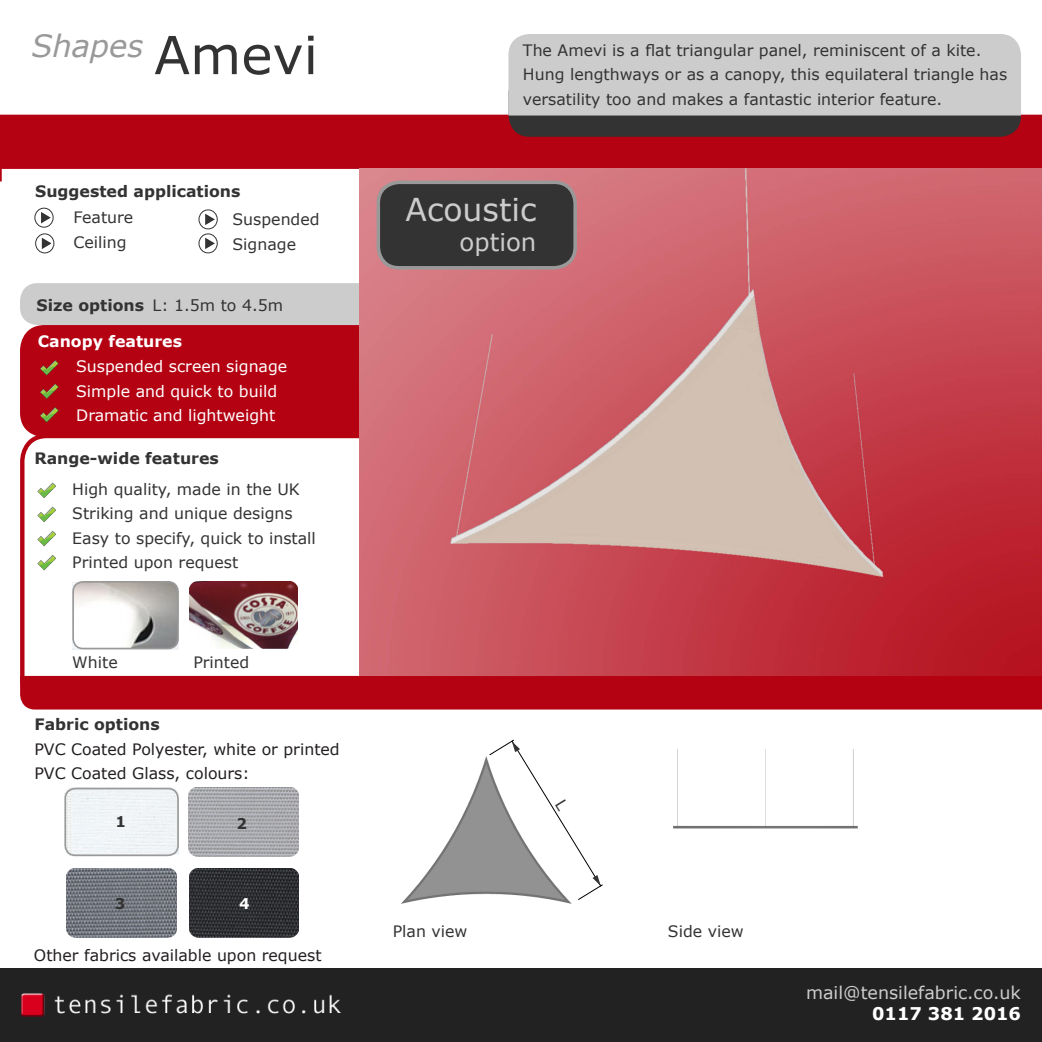
<style>
.page{position:relative;width:1042px;height:1042px;background:#fff}
.page>*{position:absolute;margin:0;border:0;box-sizing:border-box;transform-origin:0 0}
.t1{font:31.5px "Verdana";color:#ccc}
.t2{font:italic 30.62px "Verdana";color:#999}
.t3{font:24.5px "Verdana";color:#ccc}
.t4{font:17.5px "Verdana";color:#ccc}
.t5{font:700 17.5px "Verdana";color:#fff}
.t6{font:15.75px/24.5px "Verdana";color:#333}
.t7{font:15.75px/24.5px "Verdana";color:#231f20}
.t8{font:15.75px "Verdana";color:#fff}
.t9{font:700 15.75px "Verdana";color:#333}
.t10{font:700 15.75px "Verdana";color:#fff}
.t11{font:700 14.88px "Verdana";color:#333}
.t12{font:700 14.88px "Verdana";color:#fff}
.s1{font-style:normal;font-size:52.5px;color:#333}
</style>
<div class="page">
<img style="left:64px;top:788px;width:109px;height:68px">
<div style="left:72px;top:787px;width:107px;height:67px;background:#f0f4f7"></div>
<div style="left:64px;top:788px;width:115px;height:68px;border:2px solid #999;border-radius:10px"></div>
<img style="left:189px;top:868px;width:109px;height:69px">
<img style="left:67px;top:868px;width:110px;height:70px">
<img style="left:188px;top:787px;width:110px;height:69px">
<div style="left:0;top:115px;width:1042px;height:54px;background:#b40212"></div>
<div style="left:0;top:968px;width:1042px;height:74px;background:#222"></div>
<img style="left:21px;top:993px;width:319px;height:24px">
<svg style="left:20px;top:437px;width:339px;height:238px"></svg>
<div style="left:20px;top:675px;width:1022px;height:35px;background:#b40212"></div>
<svg style="left:37px;top:483px;width:19px;height:15px"></svg>
<svg style="left:37px;top:507px;width:19px;height:15px"></svg>
<svg style="left:37px;top:531px;width:19px;height:15px"></svg>
<svg style="left:37px;top:555px;width:19px;height:15px"></svg>
<svg style="left:41px;top:210px;width:10px;height:15px"></svg>
<div style="left:34px;top:208px;width:20px;height:20px;border:1px solid #333;border-radius:50%"></div>
<img style="left:190px;top:581px;width:107px;height:67px">
<img style="left:73px;top:582px;width:105px;height:66px">
<div style="left:72px;top:581px;width:107px;height:68px;border:2px solid #999;border-radius:10px"></div>
<img style="left:359px;top:169px;width:683px;height:507px">
<svg style="left:508px;top:34px;width:513px;height:103px;background:#adacac"></svg>
<svg style="left:20px;top:283px;width:340px;height:154px;background:#ba3b46"></svg>
<svg style="left:41px;top:236px;width:11px;height:15px"></svg>
<div style="left:35px;top:233px;width:19px;height:20px;border:1px solid #333;border-radius:50%"></div>
<svg style="left:205px;top:212px;width:11px;height:15px"></svg>
<div style="left:199px;top:209px;width:19px;height:20px;border:1px solid #333;border-radius:50%"></div>
<svg style="left:205px;top:236px;width:11px;height:15px"></svg>
<div style="left:199px;top:233px;width:19px;height:20px;border:1px solid #333;border-radius:50%"></div>
<img style="left:401px;top:756px;width:171px;height:148px">
<img style="left:673px;top:749px;width:185px;height:80px">
<svg style="left:0;top:140px;width:2px;height:41px"></svg>
<div style="left:378px;top:182px;width:197px;height:86px;background:#333;border-radius:21px"></div>
<div style="left:376px;top:181px;width:201px;height:88px;border:4px solid #999;border-radius:21px"></div>
<svg style="left:489px;top:740px;width:113px;height:159px"></svg>
<p class="t2" style="left:32px;top:24px;width:288px">Shapes <span class="s1">Amevi</span></p>
<p class="t9" style="left:35px;top:180px;width:207px">Suggested applications</p>
<p class="t6" style="left:74px;top:205px;width:61px">Feature</p>
<p class="t6" style="left:74px;top:230px;width:55px">Ceiling</p>
<p class="t6" style="left:232px;top:207px;width:89px">Suspended</p>
<p class="t6" style="left:232px;top:231px;width:65px">Signage</p>
<p class="t9" style="left:37px;top:294px;width:109px">Size options</p>
<p class="t6" style="left:153px;top:293px;width:132px">L: 1.5m to 4.5m</p>
<p class="t10" style="left:38px;top:330px;width:146px">Canopy features</p>
<p class="t8" style="left:76px;top:355px;width:213px">Suspended screen signage</p>
<p class="t8" style="left:76px;top:380px;width:202px">Simple and quick to build</p>
<p class="t8" style="left:76px;top:404px;width:201px">Dramatic and lightweight</p>
<p class="t9" style="left:34px;top:447px;width:186px">Range-wide features</p>
<p class="t6" style="left:72px;top:477px;width:245px">High quality, made in the UK<br>Striking and unique designs<br>Easy to specify, quick to install<br>Printed upon request</p>
<p class="t6" style="left:72px;top:650px;width:47px">White</p>
<p class="t6" style="left:193px;top:650px;width:57px">Printed</p>
<p class="t9" style="left:34px;top:713px;width:127px">Fabric options</p>
<p class="t7" style="left:34px;top:737px;width:307px">PVC Coated Polyester, white or printed<br>PVC Coated Glass, colours:</p>
<p class="t11" style="left:115px;top:811px;width:12px">1</p>
<p class="t11" style="left:237px;top:813px;width:12px">2</p>
<p class="t11" style="left:115px;top:893px;width:12px">3</p>
<p class="t12" style="left:239px;top:893px;width:12px">4</p>
<p class="t7" style="left:34px;top:943px;width:289px">Other fabrics available upon request</p>
<p class="t6" style="left:523px;top:38px;width:486px">The Amevi is a flat triangular panel, reminiscent of a kite.<br>Hung lengthways or as a canopy, this equilateral triangle has versatility too and makes a fantastic interior feature.</p>
<p class="t1" style="left:405px;top:188px;width:132px">Acoustic</p>
<p class="t3" style="left:459px;top:225px;width:78px">option</p>
<p class="t6" style="left:393px;top:919px;width:76px">Plan view</p>
<p class="t6" style="left:668px;top:919px;width:77px">Side view</p>
<p class="t4" style="left:806px;top:980px;width:216px">mail@tensilefabric.co.uk</p>
<p class="t5" style="left:872px;top:1001px;width:150px">0117 381 2016</p>
</div>
